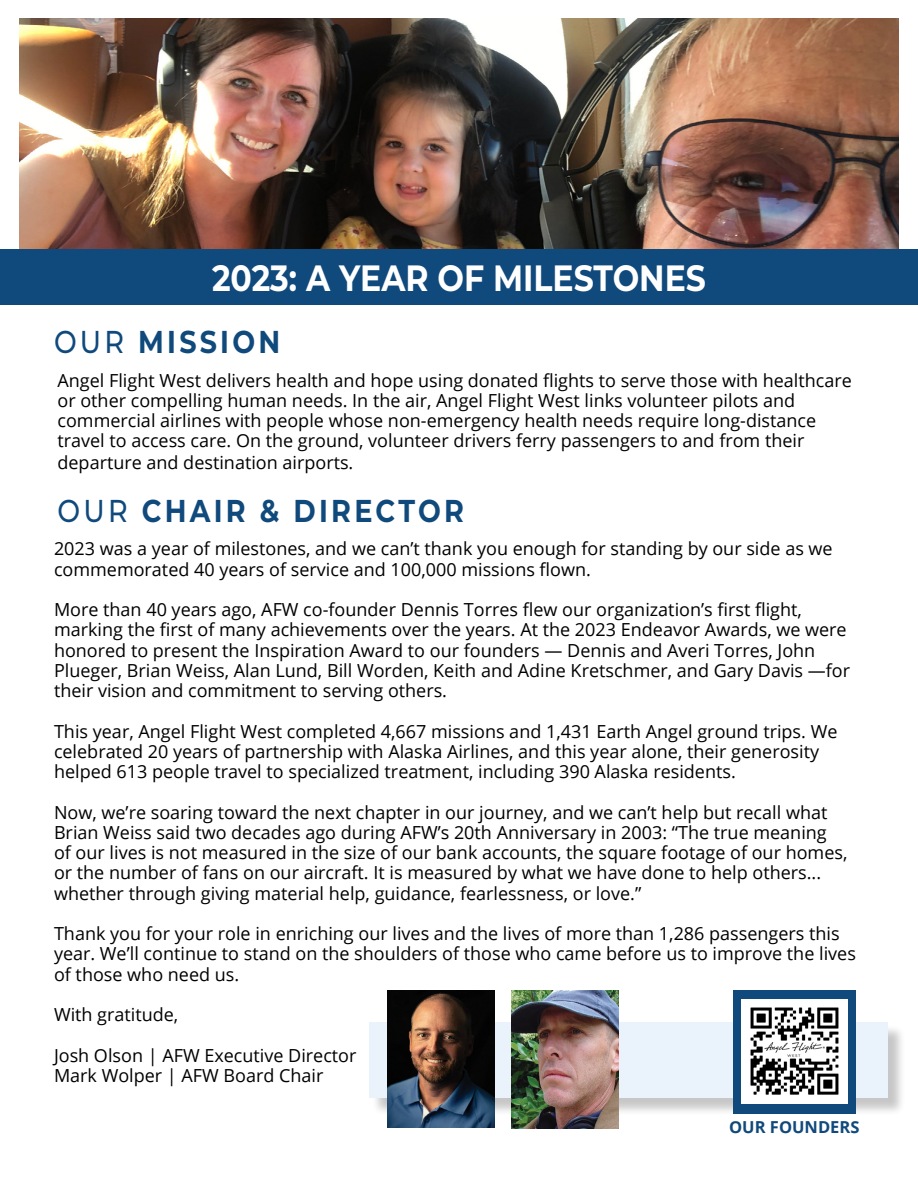
<style>
.page{position:relative;width:918px;height:1188px;background:#fff}
.page>*{position:absolute;margin:0;border:0;box-sizing:border-box;transform-origin:0 0}
.t1{font:700 36.6px "Montserrat";color:#fff;scale:.86 1}
.t2{font:700 31.65px "Montserrat";letter-spacing:.12em;color:#10497c;scale:.85 1}
.t3{font:18px/20.2px "Open Sans";color:#000101}
.t4{font:18px/20.5px "Open Sans";color:#000}
.t5{font:700 16.5px "Open Sans";color:#10497c}
.s1{font-weight:500}
</style>
<div class="page">
<hr style="left:0;top:0;width:1px;height:1188px;background:#badaf3">
<div style="left:371px;top:1024px;width:535px;height:92px;background:#000;opacity:.75"></div>
<div style="left:369px;top:1022px;width:518px;height:76px;background:#eaf3fb"></div>
<img style="left:19px;top:18px;width:880px;height:231px">
<div style="left:0;top:249px;width:918px;height:56px;background:#10497c"></div>
<img style="left:388px;top:990px;width:107px;height:138px">
<img style="left:512px;top:990px;width:107px;height:138px">
<div style="left:733px;top:990px;width:123px;height:124px;background:#10497c"></div>
<img style="left:742px;top:999px;width:105px;height:105px">
<h1 class="t1" style="left:212px;top:251px;width:576px">2023: A YEAR OF MILESTONES</h1>
<h2 class="t2" style="left:54px;top:319px;width:268px"><span class="s1">OUR</span> MISSION</h2>
<p class="t4" style="left:58px;top:369px;width:796px">Angel Flight West delivers health and hope using donated flights to serve those with healthcare or other compelling human needs. In the air, Angel Flight West links volunteer pilots and commercial airlines with people whose non-emergency health needs require long-distance travel to access care. On the ground, volunteer drivers ferry passengers to and from their departure and destination airports.</p>
<h2 class="t2" style="left:58px;top:488px;width:480px"><span class="s1">OUR</span> CHAIR &amp; DIRECTOR</h2>
<p class="t3" style="left:54px;top:538px;width:780px">2023 was a year of milestones, and we can’t thank you enough for standing by our side as we commemorated 40 years of service and 100,000 missions flown.</p>
<p class="t3" style="left:54px;top:599px;width:798px">More than 40 years ago, AFW co-founder Dennis Torres flew our organization’s first flight, marking the first of many achievements over the years. At the 2023 Endeavor Awards, we were honored to present the Inspiration Award to our founders — Dennis and Averi Torres, John Plueger, Brian Weiss, Alan Lund, Bill Worden, Keith and Adine Kretschmer, and Gary Davis —for their vision and commitment to serving others.</p>
<p class="t3" style="left:54px;top:721px;width:785px">This year, Angel Flight West completed 4,667 missions and 1,431 Earth Angel ground trips. We celebrated 20 years of partnership with Alaska Airlines, and this year alone, their generosity helped 613 people travel to specialized treatment, including 390 Alaska residents.</p>
<p class="t3" style="left:54px;top:802px;width:795px">Now, we’re soaring toward the next chapter in our journey, and we can’t help but recall what Brian Weiss said two decades ago during AFW’s 20th Anniversary in 2003: “The true meaning of our lives is not measured in the size of our bank accounts, the square footage of our homes, or the number of fans on our aircraft. It is measured by what we have done to help others... whether through giving material help, guidance, fearlessness, or love.”</p>
<p class="t3" style="left:54px;top:923px;width:803px">Thank you for your role in enriching our lives and the lives of more than 1,286 passengers this year. We’ll continue to stand on the shoulders of those who came before us to improve the lives of those who need us.</p>
<p class="t3" style="left:54px;top:1004px;width:126px">With gratitude,</p>
<p class="t3" style="left:54px;top:1045px;width:304px">Josh Olson | AFW Executive Director<br>Mark Wolper | AFW Board Chair</p>
<p class="t5" style="left:729px;top:1115px;width:132px">OUR FOUNDERS</p>
</div>
